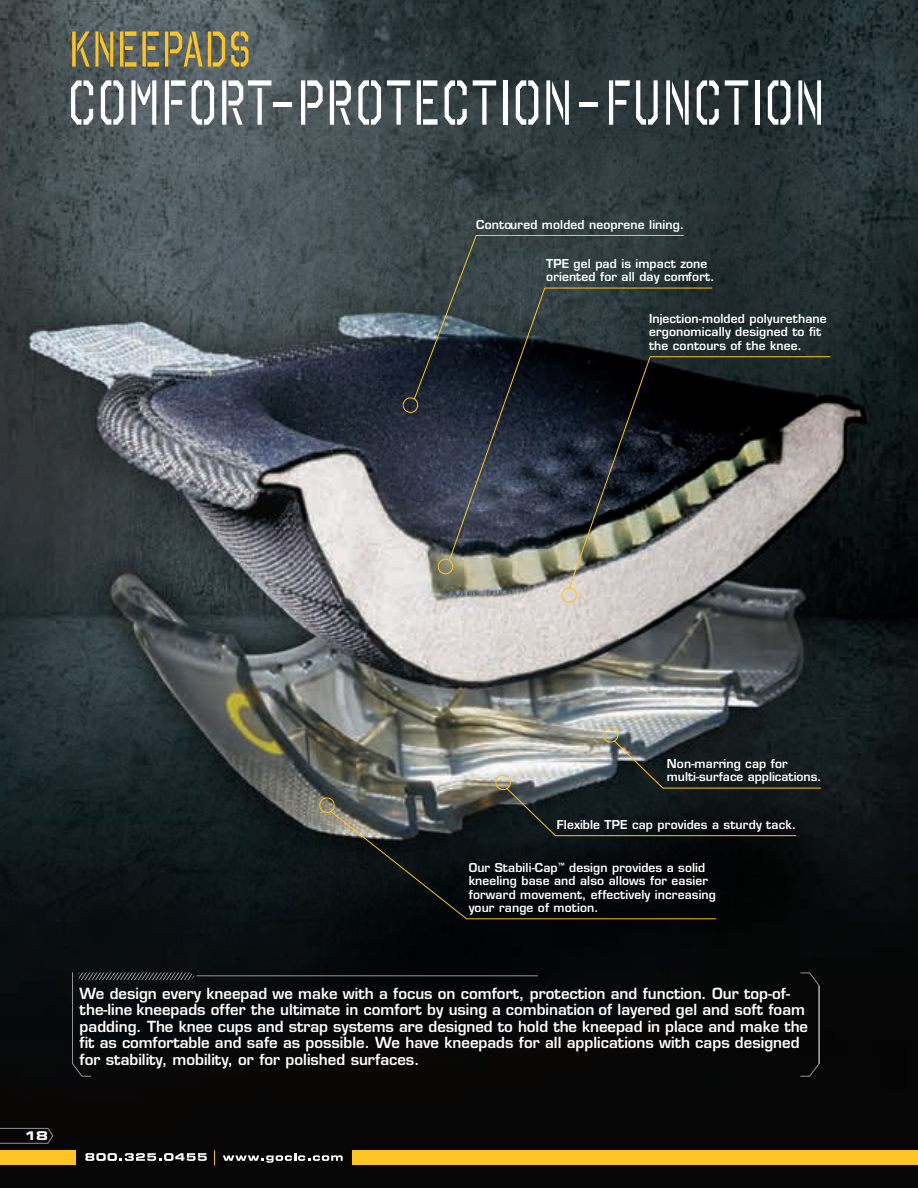
<style>
.page{position:relative;width:918px;height:1188px;background:#fff}
.page>*{position:absolute;margin:0;border:0;box-sizing:border-box;transform-origin:0 0}
.Paragraph_Style_1{font:75px "Octin Stencil Free";color:#fff}
.Paragraph_Style_1-2{font:600 15px/16.5px "Eurostile";color:#fff}
.Paragraph_Style_1-3{font:600 12px/13.5px "Eurostile";letter-spacing:.01em;color:#fff}
.t1{font:12px "Eurostile Bold Extended Two";color:#fff}
</style>
<div class="page">
<img style="left:0;top:0;width:918px;height:1188px">
<svg style="left:223px;top:1153px;width:120px;height:10px"></svg>
<svg style="left:214px;top:1150px;width:1px;height:15px"></svg>
<svg style="left:85px;top:1153px;width:122px;height:8px"></svg>
<div style="left:0;top:1150px;width:75px;height:15px;background:#fec422"></div>
<div style="left:352px;top:1150px;width:566px;height:15px;background:#fec422"></div>
<svg style="left:0;top:1128px;width:53px;height:16px"></svg>
<svg style="left:800px;top:972px;width:20px;height:105px"></svg>
<div style="left:685px;top:287px;width:28px;height:69px;background:#202b2d"></div>
<svg style="left:685px;top:356px;width:146px;height:233px"></svg>
<svg style="left:402px;top:234px;width:283px;height:369px"></svg>
<svg style="left:317px;top:725px;width:505px;height:195px"></svg>
<svg style="left:72px;top:32px;width:41px;height:35px"></svg>
<hr style="left:120px;top:32px;width:3px;height:35px;background:#fec422">
<svg style="left:125px;top:32px;width:11px;height:4px"></svg>
<svg style="left:125px;top:46px;width:8px;height:4px"></svg>
<div style="left:125px;top:62px;width:11px;height:5px;background:#fec422"></div>
<svg style="left:142px;top:32px;width:4px;height:35px"></svg>
<svg style="left:147px;top:32px;width:12px;height:4px"></svg>
<svg style="left:147px;top:46px;width:8px;height:4px"></svg>
<div style="left:147px;top:62px;width:12px;height:5px;background:#fec422"></div>
<svg style="left:165px;top:32px;width:60px;height:35px"></svg>
<svg style="left:231px;top:32px;width:18px;height:35px"></svg>
<svg style="left:71px;top:80px;width:22px;height:45px"></svg>
<svg style="left:101px;top:80px;width:22px;height:45px"></svg>
<svg style="left:131px;top:80px;width:25px;height:45px"></svg>
<svg style="left:165px;top:80px;width:21px;height:45px"></svg>
<svg style="left:192px;top:80px;width:22px;height:45px"></svg>
<svg style="left:222px;top:80px;width:49px;height:45px"></svg>
<svg style="left:301px;top:80px;width:22px;height:45px"></svg>
<svg style="left:330px;top:80px;width:21px;height:45px"></svg>
<svg style="left:358px;top:80px;width:23px;height:45px"></svg>
<svg style="left:387px;top:80px;width:23px;height:45px"></svg>
<svg style="left:417px;top:80px;width:21px;height:45px"></svg>
<svg style="left:445px;top:80px;width:22px;height:45px"></svg>
<svg style="left:473px;top:80px;width:23px;height:45px"></svg>
<hr style="left:503px;top:80px;width:4px;height:45px;background:#fff">
<svg style="left:516px;top:80px;width:22px;height:45px"></svg>
<svg style="left:546px;top:80px;width:23px;height:45px"></svg>
<svg style="left:609px;top:80px;width:21px;height:45px"></svg>
<svg style="left:636px;top:80px;width:22px;height:45px"></svg>
<svg style="left:666px;top:80px;width:23px;height:45px"></svg>
<svg style="left:697px;top:80px;width:22px;height:45px"></svg>
<svg style="left:725px;top:80px;width:23px;height:45px"></svg>
<hr style="left:755px;top:80px;width:4px;height:45px;background:#fff">
<svg style="left:768px;top:80px;width:22px;height:45px"></svg>
<svg style="left:798px;top:80px;width:23px;height:45px"></svg>
<hr style="left:196px;top:975px;width:342px;height:1px;background:#939598">
<svg style="left:72px;top:972px;width:123px;height:105px"></svg>
<p class="Paragraph_Style_1" style="left:272px;top:63px;width:22px">-</p>
<p class="Paragraph_Style_1" style="left:578px;top:63px;width:22px">-</p>
<p class="Paragraph_Style_1-3" style="left:476px;top:217px;width:210px">Contoured molded neoprene lining.</p>
<p class="Paragraph_Style_1-3" style="left:546px;top:256px;width:170px">TPE gel pad is impact zone oriented for all day comfort.</p>
<p class="Paragraph_Style_1-3" style="left:649px;top:312px;width:179px">Injection-molded polyurethane ergonomically designed to fit the contours of the knee.</p>
<p class="t1" style="left:24px;top:1128px;width:25px">18</p>
<p class="Paragraph_Style_1-3" style="left:667px;top:756px;width:156px">Non-marring cap for multi-surface applications.</p>
<p class="Paragraph_Style_1-3" style="left:557px;top:818px;width:241px">Flexible TPE cap provides a sturdy tack.</p>
<p class="Paragraph_Style_1-3" style="left:469px;top:860px;width:249px">Our Stabili-Cap<sup>™</sup> design provides a solid kneeling base and also allows for easier forward movement, effectively increasing your range of motion.</p>
<p class="Paragraph_Style_1-2" style="left:80px;top:985px;width:730px">We design every kneepad we make with a focus on comfort, protection and function. Our top-of&shy;the-line kneepads offer the ultimate in comfort by using a combination of layered gel and soft foam padding. The knee cups and strap systems are designed to hold the kneepad in place and make the fit as comfortable and safe as possible. We have kneepads for all applications with caps designed for stability, mobility, or for polished surfaces.</p>
</div>
